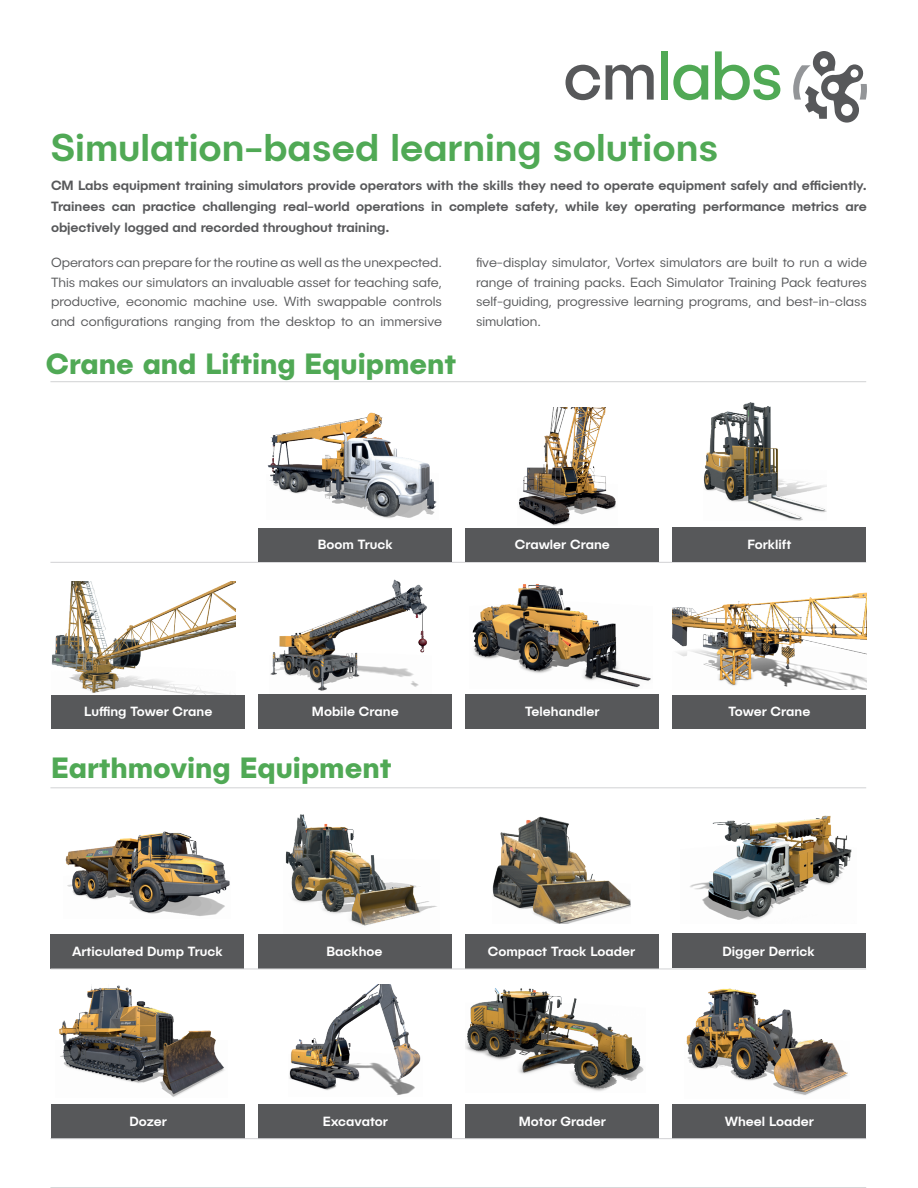
<style>
.page{position:relative;width:918px;height:1188px;background:#fff}
.page>*{position:absolute;margin:0;border:0;box-sizing:border-box;transform-origin:0 0}
.t1{font:500 39px "Publica Sans";color:#50a955}
.t2{font:700 29.4px "Publica Sans";color:#50a955}
.t3{font:300 13.5px/19.5px "Publica Sans";color:#57585a;text-align:justify}
.t4{font:500 13.5px/21px "Publica Sans";letter-spacing:-.005em;color:#57585a;text-align:justify}
.t5{font:500 13.35px "Publica Sans";color:#fff}
</style>
<div class="page">
<hr style="left:50px;top:562px;width:816px;height:1px;background:#d1d2d4">
<div style="left:258px;top:527px;width:194px;height:35px;background:#57585a"></div>
<div style="left:51px;top:694px;width:194px;height:35px;background:#57585a"></div>
<div style="left:466px;top:527px;width:193px;height:35px;background:#57585a"></div>
<div style="left:258px;top:694px;width:194px;height:35px;background:#57585a"></div>
<div style="left:673px;top:527px;width:193px;height:35px;background:#57585a"></div>
<div style="left:673px;top:694px;width:193px;height:35px;background:#57585a"></div>
<div style="left:466px;top:694px;width:193px;height:35px;background:#57585a"></div>
<svg style="left:566px;top:65px;width:34px;height:35px"></svg>
<svg style="left:606px;top:65px;width:48px;height:35px"></svg>
<div style="left:661px;top:51px;width:7px;height:49px;background:#50a955"></div>
<svg style="left:673px;top:65px;width:35px;height:35px"></svg>
<svg style="left:715px;top:51px;width:65px;height:49px"></svg>
<svg style="left:793px;top:51px;width:74px;height:72px"></svg>
<img style="left:51px;top:581px;width:184px;height:113px">
<img style="left:472px;top:584px;width:179px;height:104px">
<img style="left:704px;top:402px;width:122px;height:118px">
<img style="left:673px;top:592px;width:193px;height:97px">
<div style="left:465px;top:408px;width:194px;height:120px;background:#fff"></div>
<img style="left:518px;top:408px;width:98px;height:118px">
<img style="left:270px;top:579px;width:157px;height:112px">
<div style="left:258px;top:408px;width:194px;height:120px;background:#fff"></div>
<img style="left:267px;top:412px;width:170px;height:106px">
<div style="left:51px;top:934px;width:193px;height:35px;background:#57585a"></div>
<div style="left:258px;top:1104px;width:194px;height:34px;background:#57585a"></div>
<div style="left:672px;top:934px;width:193px;height:34px;background:#57585a"></div>
<div style="left:51px;top:1104px;width:194px;height:34px;background:#57585a"></div>
<div style="left:258px;top:934px;width:193px;height:35px;background:#57585a"></div>
<div style="left:466px;top:1104px;width:193px;height:34px;background:#57585a"></div>
<div style="left:465px;top:934px;width:193px;height:35px;background:#57585a"></div>
<div style="left:673px;top:1104px;width:193px;height:34px;background:#57585a"></div>
<img style="left:285px;top:815px;width:152px;height:111px">
<img style="left:686px;top:988px;width:162px;height:107px">
<img style="left:493px;top:816px;width:138px;height:107px">
<img style="left:289px;top:984px;width:132px;height:111px">
<img style="left:466px;top:988px;width:178px;height:103px">
<img style="left:59px;top:985px;width:165px;height:112px">
<img style="left:65px;top:831px;width:165px;height:85px">
<hr style="left:50px;top:381px;width:816px;height:1px;background:#d1d2d4">
<hr style="left:50px;top:787px;width:816px;height:1px;background:#d1d2d4">
<hr style="left:50px;top:969px;width:816px;height:1px;background:#d1d2d4">
<hr style="left:50px;top:1138px;width:816px;height:1px;background:#d1d2d4">
<hr style="left:50px;top:1187px;width:816px;height:1px;background:#d1d2d4">
<img style="left:690px;top:815px;width:162px;height:105px">
<h1 class="t1" style="left:51px;top:123px;width:669px">Simulation-based learning solutions</h1>
<p class="t4" style="left:51px;top:174px;width:817px">CM Labs equipment training simulators provide operators with the skills they need to operate equipment safely and efficiently.<br>Trainees can practice challenging real-world operations in complete safety, while key operating performance metrics are objectively logged and recorded throughout training.</p>
<p class="t3" style="left:476px;top:253px;width:393px">five-display simulator, Vortex simulators are built to run a wide range of training packs. Each Simulator Training Pack features self-guiding, progressive learning programs, and best-in-class simulation.</p>
<p class="t3" style="left:51px;top:253px;width:392px">Operators can prepare for the routine as well as the unexpected.<br>This makes our simulators an invaluable asset for teaching safe, productive, economic machine use. With swappable controls and configurations ranging from the desktop to an immersive</p>
<h2 class="t2" style="left:46px;top:344px;width:412px">Crane and Lifting Equipment</h2>
<p class="t5" style="left:318px;top:536px;width:76px">Boom Truck</p>
<p class="t5" style="left:515px;top:536px;width:97px">Crawler Crane</p>
<p class="t5" style="left:747px;top:536px;width:45px">Forklift</p>
<p class="t5" style="left:84px;top:703px;width:130px">Luffing Tower Crane</p>
<p class="t5" style="left:312px;top:703px;width:88px">Mobile Crane</p>
<p class="t5" style="left:525px;top:703px;width:76px">Telehandler</p>
<p class="t5" style="left:728px;top:703px;width:83px">Tower Crane</p>
<h2 class="t2" style="left:51px;top:749px;width:342px">Earthmoving Equipment</h2>
<p class="t5" style="left:72px;top:943px;width:152px">Articulated Dump Truck</p>
<p class="t5" style="left:130px;top:1112px;width:39px">Dozer</p>
<p class="t5" style="left:326px;top:943px;width:58px">Backhoe</p>
<p class="t5" style="left:323px;top:1112px;width:67px">Excavator</p>
<p class="t5" style="left:488px;top:943px;width:149px">Compact Track Loader</p>
<p class="t5" style="left:519px;top:1112px;width:89px">Motor Grader</p>
<p class="t5" style="left:722px;top:942px;width:94px">Digger Derrick</p>
<p class="t5" style="left:725px;top:1112px;width:91px">Wheel Loader</p>
</div>
